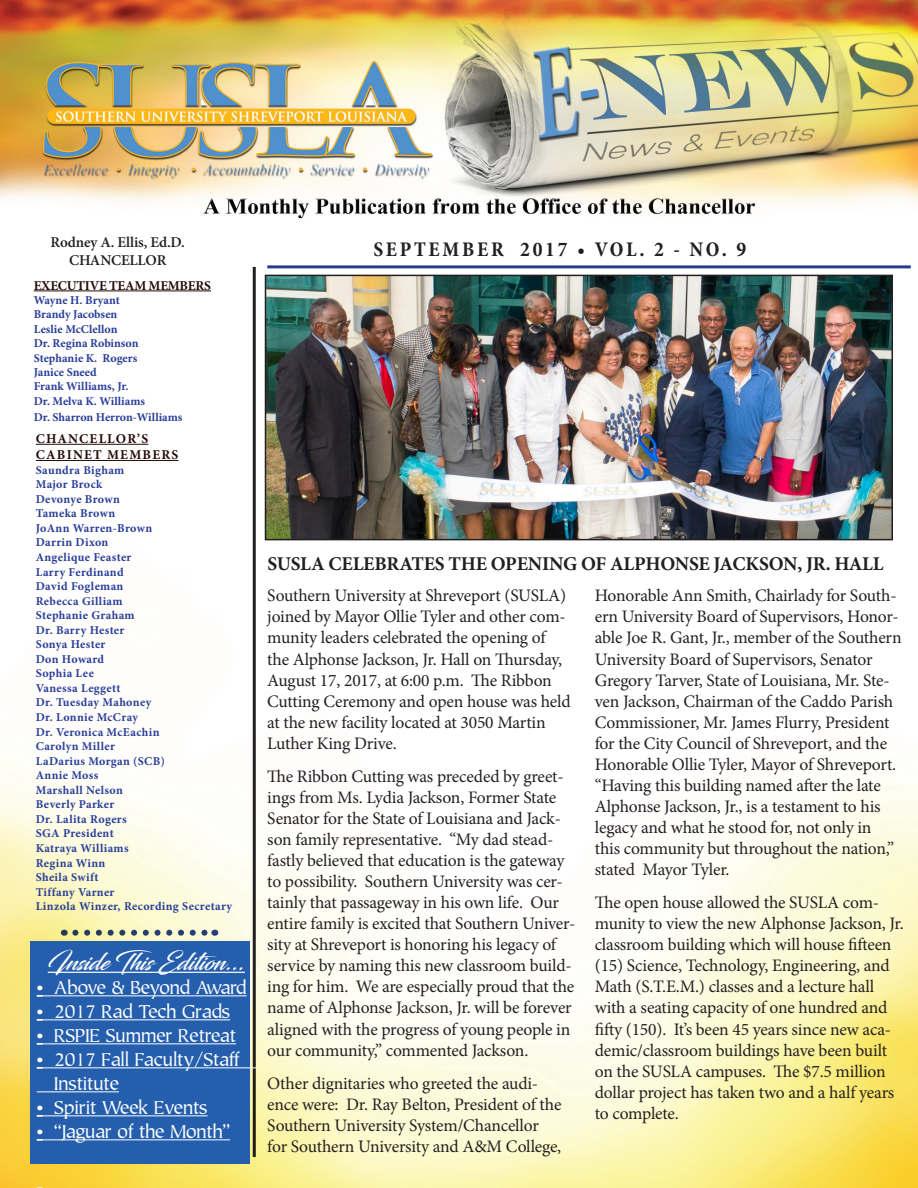
<style>
.page{position:relative;width:918px;height:1188px;background:#fff}
.page>*{position:absolute;margin:0;border:0;box-sizing:border-box;transform-origin:0 0}
.t1{font:24px "Blacksword";letter-spacing:-.01em;color:#fff}
.t2{font:700 condensed 21px "Minion Pro";letter-spacing:.13em;color:#231f20}
.t3{font:700 19.5px "Minion Pro";letter-spacing:-.01em;color:#231f20}
.t4{font:18px/24px "Tiepolo ICG Book";letter-spacing:-.01em;color:#fff}
.t5{font:18px "Tiepolo ICG Book";letter-spacing:-.04em;color:#fff}
.t6{font:17.55px/21px "Minion Pro";letter-spacing:-.015em;color:#231f20}
.t7{font:600 15px "Minion Pro";letter-spacing:-.01em;color:#231f20}
.t8{font:700 13.5px "Minion Pro";letter-spacing:.08em;color:#250b0b}
.t9{font:700 13.5px "Minion Pro";letter-spacing:-.02em;color:#250b0b}
.t10{font:700 12px "Minion Pro";letter-spacing:.025em;color:#293e98}
.t11{font:700 12px "Minion Pro";color:#293e98}
.t12{font:700 12px "Minion Pro";letter-spacing:-.005em;color:#293e98}
.s1{font-family:"Times New Roman";font-weight:700}
</style>
<div class="page">
<img style="left:0;top:0;width:918px;height:1188px">
<hr style="left:34px;top:291px;width:177px;height:1px;background:#250b0b">
<hr style="left:36px;top:444px;width:112px;height:1px;background:#250b0b">
<hr style="left:36px;top:460px;width:142px;height:1px;background:#250b0b">
<hr style="left:253px;top:267px;width:3px;height:890px;background:#231f20">
<hr style="left:267px;top:265px;width:644px;height:3px;background:#253f8e">
<svg style="left:75px;top:930px;width:140px;height:6px"></svg>
<div style="left:31px;top:941px;width:219px;height:223px;background:#245eac"></div>
<hr style="left:48px;top:972px;width:197px;height:1px;background:#fff">
<svg style="left:37px;top:995px;width:6px;height:2px"></svg>
<hr style="left:43px;top:996px;width:204px;height:1px;background:#fff">
<svg style="left:37px;top:1019px;width:6px;height:2px"></svg>
<hr style="left:43px;top:1020px;width:187px;height:1px;background:#fff">
<svg style="left:37px;top:1043px;width:6px;height:2px"></svg>
<hr style="left:43px;top:1044px;width:193px;height:1px;background:#fff">
<svg style="left:37px;top:1067px;width:6px;height:2px"></svg>
<hr style="left:43px;top:1068px;width:213px;height:1px;background:#fff">
<hr style="left:37px;top:1092px;width:82px;height:1px;background:#fff">
<svg style="left:37px;top:1115px;width:6px;height:2px"></svg>
<hr style="left:43px;top:1116px;width:165px;height:1px;background:#fff">
<svg style="left:37px;top:1139px;width:6px;height:2px"></svg>
<hr style="left:43px;top:1140px;width:187px;height:1px;background:#fff">
<img style="left:268px;top:278px;width:622px;height:259px">
<div style="left:265px;top:275px;width:628px;height:265px;border:2px solid #231f20"></div>
<p class="t7" style="left:51px;top:232px;width:136px">Rodney A. Ellis, Ed.D.</p>
<p class="t7" style="left:69px;top:250px;width:99px">CHANCELLOR</p>
<p class="t9" style="left:34px;top:276px;width:179px">EXECUTIVE TEAM MEMBERS</p>
<p class="t12" style="left:34px;top:292px;width:88px">Wayne H. Bryant</p>
<p class="t11" style="left:34px;top:306px;width:85px">Brandy Jacobsen</p>
<p class="t11" style="left:34px;top:320px;width:85px">Leslie McClellon</p>
<p class="t11" style="left:34px;top:335px;width:106px">Dr. Regina Robinson</p>
<p class="t11" style="left:34px;top:349px;width:105px">Stephanie K. Rogers</p>
<p class="t11" style="left:34px;top:364px;width:65px">Janice Sneed</p>
<p class="t11" style="left:34px;top:378px;width:96px">Frank Williams, Jr.</p>
<p class="t11" style="left:34px;top:392px;width:113px">Dr. Melva K. Williams</p>
<p class="t12" style="left:34px;top:409px;width:150px">Dr. Sharron Herron-Williams</p>
<p class="t8" style="left:36px;top:429px;width:114px">CHANCELLOR’S</p>
<p class="t8" style="left:36px;top:445px;width:144px">CABINET MEMBERS</p>
<p class="t10" style="left:36px;top:461px;width:90px">Saundra Bigham</p>
<p class="t10" style="left:36px;top:476px;width:68px">Major Brock</p>
<p class="t10" style="left:36px;top:490px;width:86px">Devonye Brown</p>
<p class="t10" style="left:36px;top:505px;width:81px">Tameka Brown</p>
<p class="t10" style="left:36px;top:520px;width:118px">JoAnn Warren-Brown</p>
<p class="t10" style="left:36px;top:534px;width:74px">Darrin Dixon</p>
<p class="t10" style="left:36px;top:549px;width:97px">Angelique Feaster</p>
<p class="t10" style="left:36px;top:563px;width:89px">Larry Ferdinand</p>
<p class="t10" style="left:36px;top:578px;width:89px">David Fogleman</p>
<p class="t10" style="left:36px;top:592px;width:88px">Rebecca Gilliam</p>
<p class="t10" style="left:36px;top:607px;width:100px">Stephanie Graham</p>
<p class="t10" style="left:36px;top:621px;width:90px">Dr. Barry Hester</p>
<p class="t10" style="left:36px;top:636px;width:71px">Sonya Hester</p>
<p class="t10" style="left:36px;top:651px;width:70px">Don Howard</p>
<p class="t10" style="left:36px;top:665px;width:60px">Sophia Lee</p>
<p class="t10" style="left:36px;top:680px;width:86px">Vanessa Leggett</p>
<p class="t10" style="left:36px;top:694px;width:117px">Dr. Tuesday Mahoney</p>
<p class="t10" style="left:36px;top:709px;width:104px">Dr. Lonnie McCray</p>
<p class="t10" style="left:36px;top:723px;width:125px">Dr. Veronica McEachin</p>
<p class="t10" style="left:36px;top:738px;width:81px">Carolyn Miller</p>
<p class="t10" style="left:36px;top:752px;width:131px">LaDarius Morgan (SCB)</p>
<p class="t10" style="left:36px;top:767px;width:64px">Annie Moss</p>
<p class="t10" style="left:36px;top:781px;width:89px">Marshall Nelson</p>
<p class="t10" style="left:36px;top:796px;width:80px">Beverly Parker</p>
<p class="t10" style="left:36px;top:811px;width:92px">Dr. Lalita Rogers</p>
<p class="t10" style="left:36px;top:825px;width:79px">SGA President</p>
<p class="t10" style="left:36px;top:840px;width:94px">Katraya Williams</p>
<p class="t10" style="left:36px;top:854px;width:71px">Regina Winn</p>
<p class="t10" style="left:36px;top:869px;width:64px">Sheila Swift</p>
<p class="t10" style="left:36px;top:883px;width:80px">Tiffany Varner</p>
<p class="t10" style="left:36px;top:898px;width:198px">Linzola Winzer, Recording Secretary</p>
<p class="t1" style="left:48px;top:948px;width:199px">Inside This Edition...</p>
<p class="t5" style="left:37px;top:976px;width:211px"><span class="s1">•</span> Above &amp; Beyond Award</p>
<p class="t4" style="left:37px;top:999px;width:195px"><span class="s1">•</span> 2017 Rad Tech Grads</p>
<p class="t4" style="left:37px;top:1023px;width:201px"><span class="s1">•</span> RSPIE Summer Retreat</p>
<p class="t4" style="left:54px;top:1047px;width:187px;text-indent:-17px"><span class="s1">•</span> 2017 Fall Faculty/Staff<br>Institute</p>
<p class="t4" style="left:37px;top:1095px;width:172px"><span class="s1">•</span> Spirit Week Events</p>
<p class="t4" style="left:37px;top:1119px;width:195px"><span class="s1">•</span> “Jaguar of the Month”</p>
<p class="t2" style="left:374px;top:235px;width:374px">SEPTEMBER 2017 • VOL. 2 - NO. 9</p>
<p class="t3" style="left:267px;top:550px;width:618px">SUSLA CELEBRATES THE OPENING OF ALPHONSE JACKSON, JR. HALL</p>
<p class="t6" style="left:267px;top:585px;width:305px">Southern University at Shreveport (SUSLA) joined by Mayor Ollie Tyler and other com&shy;munity leaders celebrated the opening of the Alphonse Jackson, Jr. Hall on Thursday, August 17, 2017, at 6:00 p.m. The Ribbon Cutting Ceremony and open house was held at the new facility located at 3050 Martin Luther King Drive.</p>
<p class="t6" style="left:267px;top:766px;width:310px">The Ribbon Cutting was preceded by greet&shy;ings from Ms. Lydia Jackson, Former State Senator for the State of Louisiana and Jack&shy;son family representative. “My dad stead&shy;fastly believed that education is the gateway to possibility. Southern University was cer&shy;tainly that passageway in his own life. Our entire family is excited that Southern Univer&shy;sity at Shreveport is honoring his legacy of service by naming this new classroom build&shy;ing for him. We are especially proud that the name of Alphonse Jackson, Jr. will be forever aligned with the progress of young people in our community,” commented Jackson.</p>
<p class="t6" style="left:267px;top:1073px;width:296px">Other dignitaries who greeted the audi&shy;ence were: Dr. Ray Belton, President of the Southern University System/Chancellor for Southern University and A&amp;M College,</p>
<p class="t6" style="left:595px;top:585px;width:308px">Honorable Ann Smith, Chairlady for South&shy;ern University Board of Supervisors, Honor&shy;able Joe R. Gant, Jr., member of the Southern University Board of Supervisors, Senator Gregory Tarver, State of Louisiana, Mr. Ste&shy;ven Jackson, Chairman of the Caddo Parish Commissioner, Mr. James Flurry, President for the City Council of Shreveport, and the Honorable Ollie Tyler, Mayor of Shreveport. “Having this building named after the late Alphonse Jackson, Jr., is a testament to his legacy and what he stood for, not only in<br>this community but throughout the nation,” stated Mayor Tyler.</p>
<p class="t6" style="left:595px;top:892px;width:310px">The open house allowed the SUSLA com&shy;munity to view the new Alphonse Jackson, Jr. classroom building which will house fifteen (15) Science, Technology, Engineering, and Math (S.T.E.M.) classes and a lecture hall with a seating capacity of one hundred and fifty (150). It’s been 45 years since new aca&shy;demic/classroom buildings have been built on the SUSLA campuses. The $7.5 million dollar project has taken two and a half years to complete.</p>
</div>
